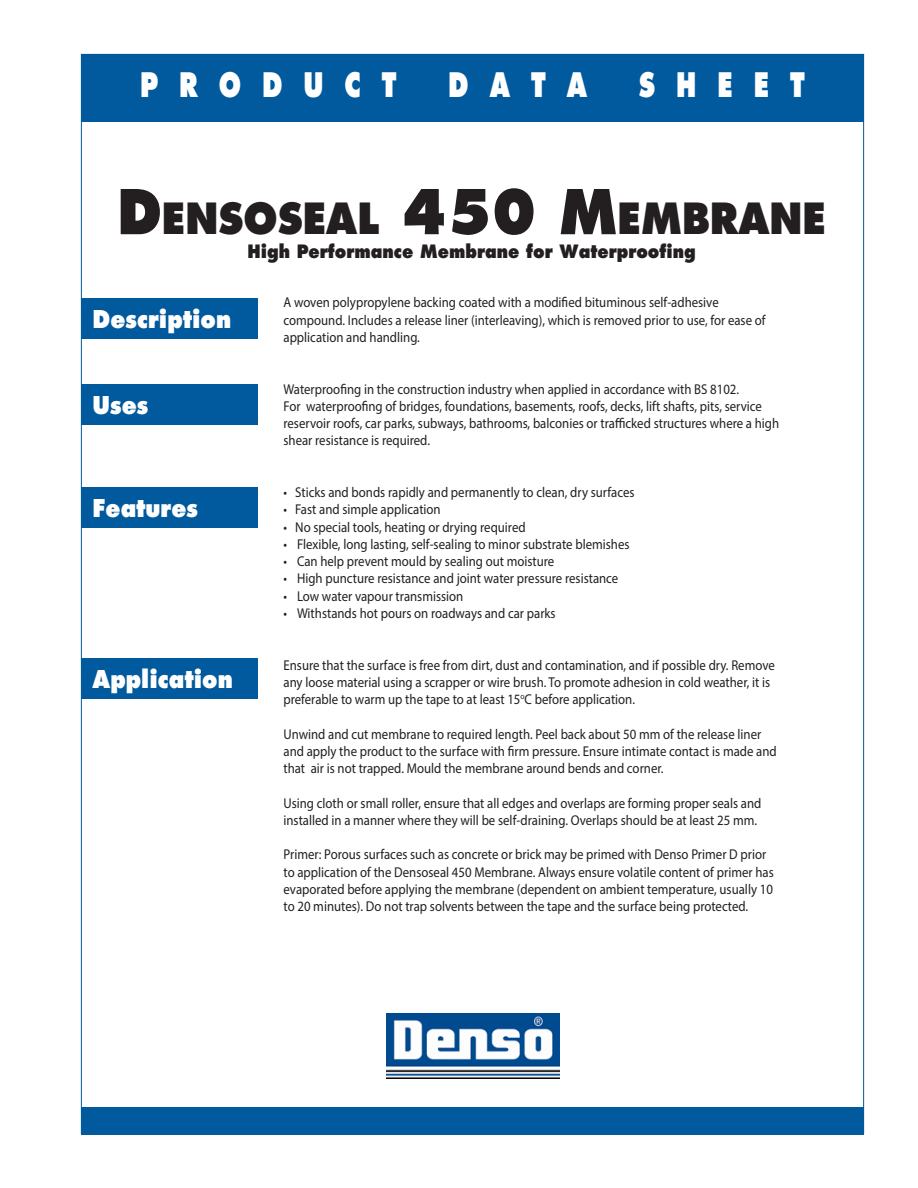
<style>
.page{position:relative;width:918px;height:1188px;background:#fff}
.page>*{position:absolute;margin:0;border:0;box-sizing:border-box;transform-origin:0 0}
.Headline{font:800 42px "Futura";color:#231f20;scale:.9 1}
.t1{font:800 33px "Futura";color:#fff;scale:.75 1}
.Subhead_1{font:800 24px "Futura";color:#fff;scale:.9 1}
.Subhead_2{font:800 18px "Futura";color:#231f20;scale:.9 1}
.Body_text{font:14.25px/17.2px "Myriad Pro";color:#231f20;scale:.9 1}
.s1{font-size:60px}
</style>
<div class="page">
<div style="left:81px;top:54px;width:783px;height:68px;background:#015a9d"></div>
<div style="left:81px;top:1107px;width:783px;height:27px;background:#015a9d"></div>
<div style="left:81px;top:298px;width:176px;height:41px;background:#015a9d"></div>
<div style="left:81px;top:384px;width:176px;height:40px;background:#015a9d"></div>
<div style="left:81px;top:487px;width:176px;height:41px;background:#015a9d"></div>
<div style="left:81px;top:658px;width:176px;height:41px;background:#015a9d"></div>
<img style="left:387px;top:1014px;width:173px;height:64px">
<h2 class="t1" style="left:140px;top:64px;width:343px">P R O D U C T</h2>
<h2 class="t1" style="left:448px;top:64px;width:187px">D A T A</h2>
<h2 class="t1" style="left:639px;top:64px;width:223px">S H E E T</h2>
<p class="Headline" style="left:117px;top:192px;width:789px"><span class="s1">D</span>ENSOSEAL <span class="s1">450 M</span>EMBRANE</p>
<p class="Subhead_2" style="left:247px;top:240px;width:500px">High Performance Membrane for Waterproofing</p>
<p class="Subhead_1" style="left:93px;top:304px;width:156px">Description</p>
<p class="Subhead_1" style="left:93px;top:390px;width:63px">Uses</p>
<p class="Subhead_1" style="left:93px;top:493px;width:119px">Features</p>
<p class="Subhead_1" style="left:93px;top:664px;width:157px">Application</p>
<p class="Body_text" style="left:284px;top:294px;width:537px">A woven polypropylene backing coated with a modified bituminous self-adhesive compound. Includes a release liner (interleaving), which is removed prior to use, for ease of application and handling.</p>
<p class="Body_text" style="left:284px;top:380px;width:552px">Waterproofing in the construction industry when applied in accordance with BS 8102.<br>For waterproofing of bridges, foundations, basements, roofs, decks, lift shafts, pits, service reservoir roofs, car parks, subways, bathrooms, balconies or trafficked structures where a high shear resistance is required.</p>
<p class="Body_text" style="left:284px;top:483px;width:392px">• Sticks and bonds rapidly and permanently to clean, dry surfaces</p>
<p class="Body_text" style="left:284px;top:501px;width:176px">• Fast and simple application</p>
<p class="Body_text" style="left:284px;top:518px;width:271px">• No special tools, heating or drying required</p>
<p class="Body_text" style="left:284px;top:535px;width:386px">• Flexible, long lasting, self-sealing to minor substrate blemishes</p>
<p class="Body_text" style="left:284px;top:552px;width:303px">• Can help prevent mould by sealing out moisture</p>
<p class="Body_text" style="left:284px;top:570px;width:374px">• High puncture resistance and joint water pressure resistance</p>
<p class="Body_text" style="left:284px;top:587px;width:201px">• Low water vapour transmission</p>
<p class="Body_text" style="left:284px;top:604px;width:304px">• Withstands hot pours on roadways and car parks</p>
<p class="Body_text" style="left:284px;top:656px;width:547px">Ensure that the surface is free from dirt, dust and contamination, and if possible dry. Remove any loose material using a scrapper or wire brush. To promote adhesion in cold weather, it is preferable to warm up the tape to at least 15<sup>o</sup>C before application.</p>
<p class="Body_text" style="left:284px;top:725px;width:550px">Unwind and cut membrane to required length. Peel back about 50 mm of the release liner and apply the product to the surface with firm pressure. Ensure intimate contact is made and that air is not trapped. Mould the membrane around bends and corner.</p>
<p class="Body_text" style="left:284px;top:794px;width:533px">Using cloth or small roller, ensure that all edges and overlaps are forming proper seals and installed in a manner where they will be self-draining. Overlaps should be at least 25 mm.</p>
<p class="Body_text" style="left:284px;top:846px;width:546px">Primer: Porous surfaces such as concrete or brick may be primed with Denso Primer D prior to application of the Densoseal 450 Membrane. Always ensure volatile content of primer has evaporated before applying the membrane (dependent on ambient temperature, usually 10 to 20 minutes). Do not trap solvents between the tape and the surface being protected.</p>
</div>
